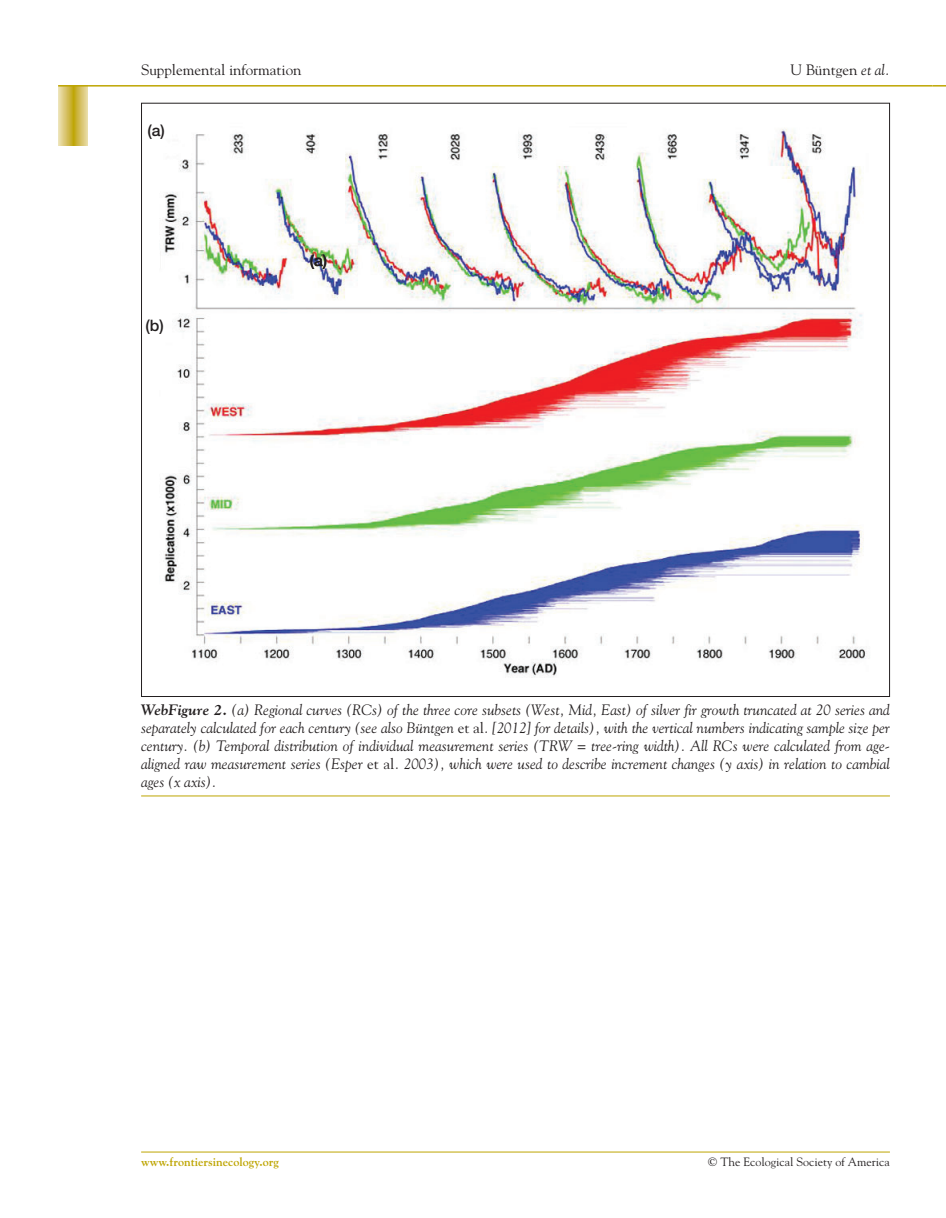
<style>
.page{position:relative;width:946px;height:1218px;background:#fff}
.page>*{position:absolute;margin:0;border:0;box-sizing:border-box;transform-origin:0 0}
.t1{font:500 15.75px "Helvetica Neue";color:#231f20}
.t2{font:italic 15px/18px "Goudy";color:#231f20;text-align:justify}
.t3{font:15px "Goudy";color:#231f20}
.t4{font:12px "Goudy";color:#231f20}
.t5{font:700 12px "Goudy";color:#bea502}
.s1{font-style:italic}
.s2{font-weight:700}
.s3{font-style:normal}
</style>
<div class="page">
<svg style="left:932px;top:85px;width:13px;height:2px"></svg>
<svg style="left:58px;top:87px;width:30px;height:58px;background:#d6c263"></svg>
<hr style="left:58px;top:85px;width:874px;height:2px;background:#bea502">
<hr style="left:141px;top:1151px;width:748px;height:1px;background:#bea502">
<img style="left:160px;top:128px;width:707px;height:550px">
<hr style="left:141px;top:795px;width:748px;height:1px;background:#bea502">
<p class="t3" style="left:141px;top:64px;width:162px">Supplemental information</p>
<p class="t3" style="left:790px;top:64px;width:101px">U Büntgen <span class="s1">et al.</span></p>
<p class="t1" style="left:147px;top:125px;width:19px">(a)</p>
<p class="t1" style="left:145px;top:319px;width:20px">(b)</p>
<p class="t1" style="left:310px;top:255px;width:19px">(a)</p>
<p class="t2" style="left:141px;top:702px;width:750px"><span class="s2">WebFigure 2.</span> (a) Regional curves (RCs) of the three core subsets (West, Mid, East) of silver fir growth truncated at 20 series and separately calculated for each century (see also Büntgen <span class="s3">et al</span>. [2012] for details), with the vertical numbers indicating sample size per century. (b) Temporal distribution of individual measurement series (TRW = tree-ring width). All RCs were calculated from age&shy;aligned raw measurement series (Esper <span class="s3">et al</span>. 2003), which were used to describe increment changes (y axis) in relation to cambial ages (x axis).</p>
<p class="t5" style="left:141px;top:1157px;width:139px">www.frontiersinecology.org</p>
<p class="t4" style="left:708px;top:1157px;width:183px">© The Ecological Society of America</p>
</div>
